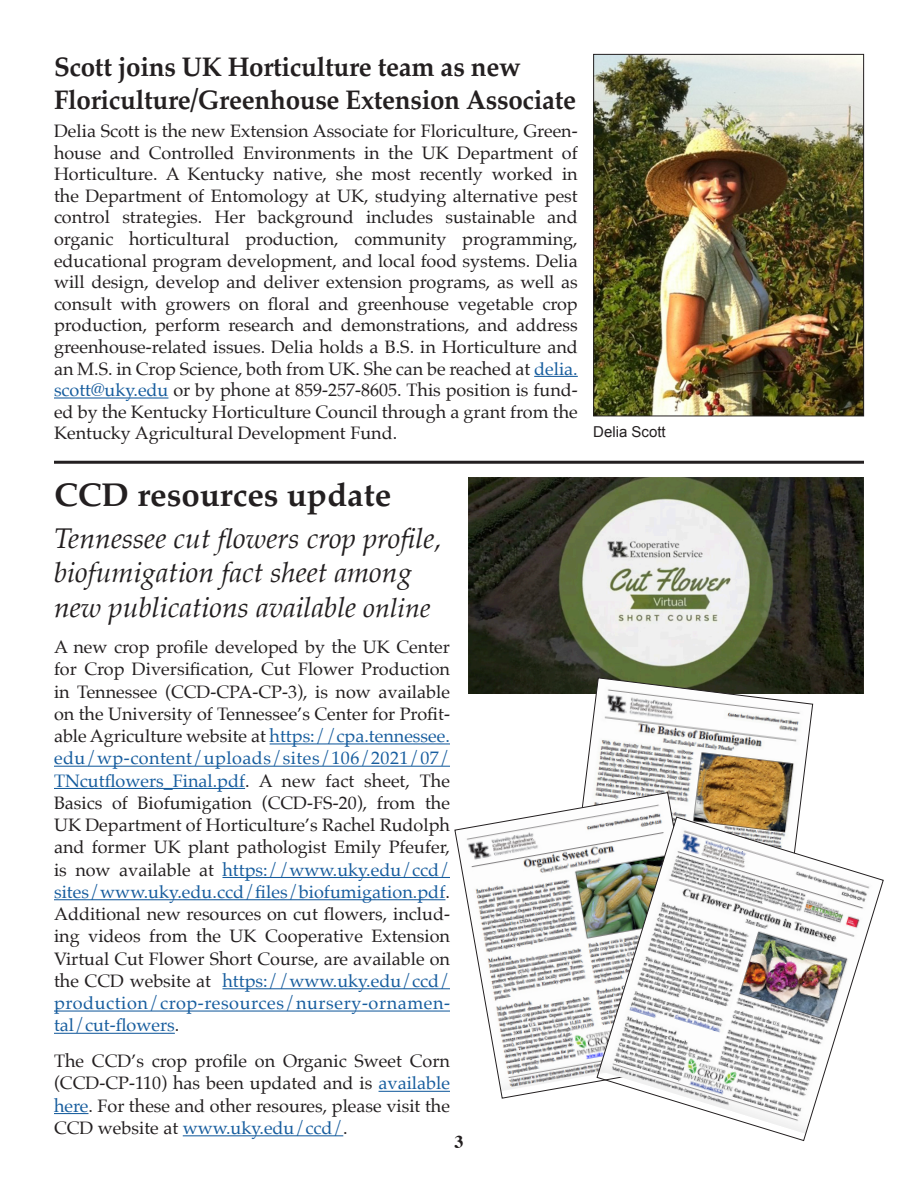
<style>
.page{position:relative;width:918px;height:1188px;background:#fff}
.page>*{position:absolute;margin:0;border:0;box-sizing:border-box;transform-origin:0 0}
.t1{font:700 33px "Palatino";color:#231f20}
.t2{font:italic 28.5px/34.8px "Palatino";color:#231f20}
.t3{font:700 27px "Palatino";letter-spacing:-.01em;color:#231f20;scale:.96 1}
.t4{font:18px/22.2px "Palatino";color:#231f20;text-align:justify}
.t5{font:700 18px "Times";color:#231f20}
.t6{font:15px "Arial";color:#231f20}
.s1{color:#175d9e}
.s2{font-size:27px}
</style>
<div class="page">
<hr style="left:270px;top:743px;width:180px;height:1px;background:#175d9e">
<hr style="left:54px;top:766px;width:396px;height:1px;background:#175d9e">
<hr style="left:54px;top:788px;width:191px;height:1px;background:#175d9e">
<hr style="left:222px;top:877px;width:228px;height:1px;background:#175d9e">
<hr style="left:54px;top:899px;width:392px;height:1px;background:#175d9e">
<hr style="left:222px;top:988px;width:228px;height:1px;background:#175d9e">
<hr style="left:54px;top:1011px;width:396px;height:1px;background:#175d9e">
<hr style="left:54px;top:1033px;width:121px;height:1px;background:#175d9e">
<hr style="left:379px;top:1091px;width:71px;height:1px;background:#175d9e">
<hr style="left:54px;top:1113px;width:35px;height:1px;background:#175d9e">
<hr style="left:183px;top:1135px;width:160px;height:1px;background:#175d9e">
<img style="left:595px;top:56px;width:267px;height:358px">
<div style="left:593px;top:54px;width:271px;height:362px;border:1px solid #231f20"></div>
<hr style="left:534px;top:376px;width:44px;height:1px;background:#175d9e">
<hr style="left:54px;top:397px;width:114px;height:2px;background:#175d9e">
<hr style="left:54px;top:461px;width:810px;height:3px;background:#231f20">
<img style="left:468px;top:477px;width:396px;height:216px">
<svg style="left:564px;top:677px;width:249px;height:139px"></svg>
<svg style="left:454px;top:792px;width:262px;height:307px"></svg>
<img style="left:596px;top:816px;width:288px;height:325px">
<p class="t3" style="left:54px;top:44px;width:488px">Scott joins UK Horticulture team as new</p>
<p class="t3" style="left:54px;top:76px;width:546px">Floriculture/Greenhouse Extension Associate</p>
<p class="t4" style="left:54px;top:120px;width:525px;line-height:21.6px">Delia Scott is the new Extension Associate for Floriculture, Green&shy;house and Controlled Environments in the UK Department of Horticulture. A Kentucky native, she most recently worked in the Department of Entomology at UK, studying alternative pest control strategies. Her background includes sustainable and organic horticultural production, community programming, educational program development, and local food systems. Delia will design, develop and deliver extension programs, as well as consult with growers on floral and greenhouse vegetable crop production, perform research and demonstrations, and address greenhouse-related issues. Delia holds a B.S. in Horticulture and an M.S. in Crop Science, both from UK. She can be reached at <span class="s1">delia. scott@uky.edu</span> or by phone at 859-257-8605. This position is fund&shy;ed by the Kentucky Horticulture Council through a grant from the Kentucky Agricultural Development Fund.</p>
<p class="t1" style="left:54px;top:467px;width:339px">CCD resources update</p>
<p class="t2" style="left:54px;top:520px;width:389px">Tennessee cut flowers crop profile, biofumigation fact sheet among new publications available <span class="s2">online</span></p>
<p class="t4" style="left:54px;top:636px;width:398px">A new crop profile developed by the UK Center for Crop Diversification, Cut Flower Production in Tennessee (CCD-CPA-CP-3), is now available on the University of Tennessee’s Center for Profit&shy;able Agriculture website at <span class="s1">https://cpa.tennessee. edu/wp-content/uploads/sites/106/2021/07/ TNcutflowers_Final.pdf</span>. A new fact sheet, The Basics of Biofumigation (CCD-FS-20), from the UK Department of Horticulture’s Rachel Rudolph and former UK plant pathologist Emily Pfeufer, is now available at <span class="s1">https://www.uky.edu/ccd/ sites/www.uky.edu.ccd/files/biofumigation.pdf</span>.<br>Additional new resources on cut flowers, includ&shy;ing videos from the UK Cooperative Extension Virtual Cut Flower Short Course, are available on the CCD website at <span class="s1">https://www.uky.edu/ccd/ production/crop-resources/nursery-ornamen&shy;tal/cut-flowers</span>.</p>
<p class="t4" style="left:54px;top:1050px;width:398px">The CCD’s crop profile on Organic Sweet Corn (CCD-CP-110) has been updated and is <span class="s1">available here</span>. For these and other resoures, please visit the CCD website at <span class="s1">www.uky.edu/ccd/</span>.</p>
<p class="t5" style="left:454px;top:1124px;width:10px">3</p>
<p class="t6" style="left:593px;top:422px;width:74px">Delia Scott</p>
</div>
